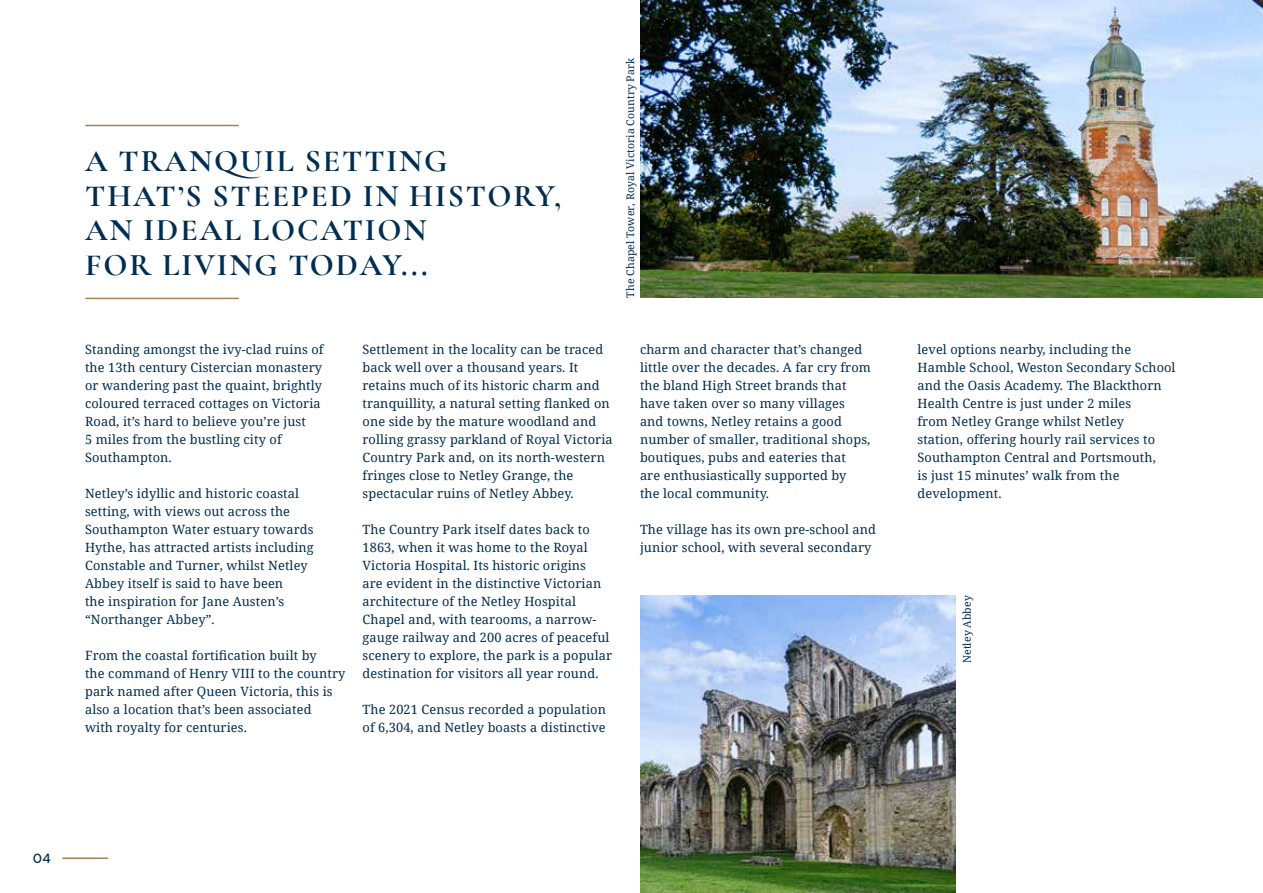
<style>
.page{position:relative;width:1263px;height:893px;background:#fff}
.page>*{position:absolute;margin:0;border:0;box-sizing:border-box;transform-origin:0 0}
.t1{font:700 31.5px/34.5px "Cormorant Garamond";letter-spacing:.06em;color:#002d50}
.t2{font:500 13.5px "Metropolis";color:#002d50}
.t3{font:12.75px/18px "Noto Serif";letter-spacing:.01em;color:#002d50}
.t4{font:10.5px "Noto Serif";letter-spacing:.01em;color:#002d50}
</style>
<div class="page">
<img style="left:640px;top:596px;width:316px;height:297px">
<img style="left:640px;top:0;width:623px;height:297px">
<hr style="left:86px;top:125px;width:152px;height:1px;background:#a78457">
<hr style="left:86px;top:298px;width:152px;height:1px;background:#a78457">
<hr style="left:63px;top:857px;width:45px;height:2px;background:#a78457">
<h1 class="t1" style="left:85px;top:144px;width:478px">A TRANQUIL SETTING<br>THAT’S STEEPED IN HISTORY,<br>AN IDEAL LOCATION<br>FOR LIVING TODAY...</h1>
<p class="t4" style="left:623px;top:298px;width:241px;rotate:-90deg">The Chapel Tower, Royal Victoria Country Park</p>
<p class="t3" style="left:85px;top:340px;width:240px">Standing amongst the ivy-clad ruins of the 13th century Cistercian monastery or wandering past the quaint, brightly coloured terraced cottages on Victoria Road, it’s hard to believe you’re just<br>5 miles from the bustling city of Southampton.</p>
<p class="t3" style="left:85px;top:484px;width:230px">Netley’s idyllic and historic coastal setting, with views out across the Southampton Water estuary towards Hythe, has attracted artists including Constable and Turner, whilst Netley Abbey itself is said to have been<br>the inspiration for Jane Austen’s “Northanger Abbey”.</p>
<p class="t3" style="left:85px;top:646px;width:262px">From the coastal fortification built by<br>the command of Henry VIII to the country park named after Queen Victoria, this is also a location that’s been associated<br>with royalty for centuries.</p>
<p class="t3" style="left:362px;top:340px;width:252px">Settlement in the locality can be traced back well over a thousand years. It retains much of its historic charm and tranquillity, a natural setting flanked on one side by the mature woodland and rolling grassy parkland of Royal Victoria Country Park and, on its north-western fringes close to Netley Grange, the spectacular ruins of Netley Abbey.</p>
<p class="t3" style="left:362px;top:520px;width:251px">The Country Park itself dates back to 1863, when it was home to the Royal Victoria Hospital. Its historic origins<br>are evident in the distinctive Victorian architecture of the Netley Hospital Chapel and, with tearooms, a narrow&shy;gauge railway and 200 acres of peaceful scenery to explore, the park is a popular destination for visitors all year round.</p>
<p class="t3" style="left:362px;top:700px;width:245px">The 2021 Census recorded a population of 6,304, and Netley boasts a distinctive</p>
<p class="t3" style="left:640px;top:340px;width:232px">charm and character that’s changed little over the decades. A far cry from the bland High Street brands that have taken over so many villages and towns, Netley retains a good number of smaller, traditional shops, boutiques, pubs and eateries that<br>are enthusiastically supported by<br>the local community.</p>
<p class="t3" style="left:640px;top:520px;width:238px">The village has its own pre-school and junior school, with several secondary</p>
<p class="t3" style="left:917px;top:340px;width:260px">level options nearby, including the Hamble School, Weston Secondary School and the Oasis Academy. The Blackthorn Health Centre is just under 2 miles<br>from Netley Grange whilst Netley<br>station, offering hourly rail services to Southampton Central and Portsmouth,<br>is just 15 minutes’ walk from the development.</p>
<p class="t4" style="left:960px;top:663px;width:69px;rotate:-90deg">Netley Abbey</p>
<p class="t2" style="left:33px;top:850px;width:20px">04</p>
</div>
